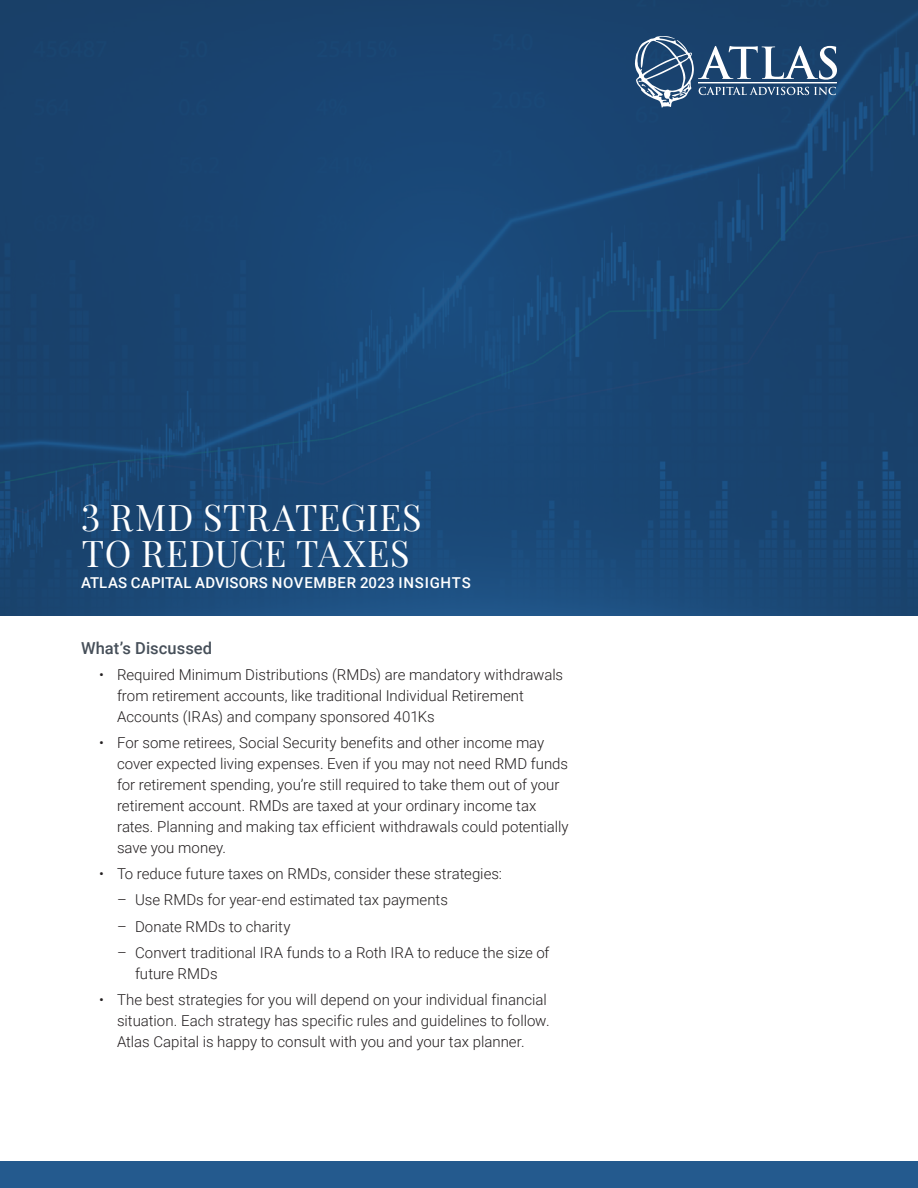
<style>
.page{position:relative;width:918px;height:1188px;background:#fff}
.page>*{position:absolute;margin:0;border:0;box-sizing:border-box;transform-origin:0 0}
.t1{font:36px/36px "Playfair Display";letter-spacing:.02em;color:#fff}
.t2{font:500 16.5px "Roboto";letter-spacing:.005em;color:#464f59}
.t3{font:300 15px/21px "Roboto";color:#231f20}
.Subtitle{font:500 15px "Roboto";letter-spacing:.02em;color:#fff}
</style>
<div class="page">
<img style="left:0;top:0;width:918px;height:615px">
<div style="left:0;top:1161px;width:918px;height:27px;background:#245a8e"></div>
<svg style="left:635px;top:36px;width:202px;height:72px;background:#456689"></svg>
<p class="t1" style="left:81px;top:497px;width:342px">3 RMD STRATEGIES<br>TO REDUCE TAXES</p>
<p class="Subtitle" style="left:81px;top:572px;width:391px">ATLAS CAPITAL ADVISORS NOVEMBER 2023 INSIGHTS</p>
<h2 class="t2" style="left:81px;top:637px;width:133px">What’s Discussed</h2>
<p class="t3" style="left:117px;top:663px;width:448px;text-indent:-18px">• Required Minimum Distributions (RMDs) are mandatory withdrawals from retirement accounts, like traditional Individual Retirement<br>Accounts (IRAs) and company sponsored 401Ks</p>
<p class="t3" style="left:117px;top:731px;width:453px;text-indent:-18px">• For some retirees, Social Security benefits and other income may cover expected living expenses. Even if you may not need RMD funds for retirement spending, you’re still required to take them out of your retirement account. RMDs are taxed at your ordinary income tax rates. Planning and making tax efficient withdrawals could potentially save you money.</p>
<p class="t3" style="left:99px;top:863px;width:405px">• To reduce future taxes on RMDs, consider these strategies:</p>
<p class="t3" style="left:117px;top:889px;width:332px">– Use RMDs for year-end estimated tax payments</p>
<p class="t3" style="left:117px;top:915px;width:175px">– Donate RMDs to charity</p>
<p class="t3" style="left:135px;top:941px;width:416px;text-indent:-18px">– Convert traditional IRA funds to a Roth IRA to reduce the size of future RMDs</p>
<p class="t3" style="left:117px;top:989px;width:434px;text-indent:-18px">• The best strategies for you will depend on your individual financial situation. Each strategy has specific rules and guidelines to follow.<br>Atlas Capital is happy to consult with you and your tax planner.</p>
</div>
